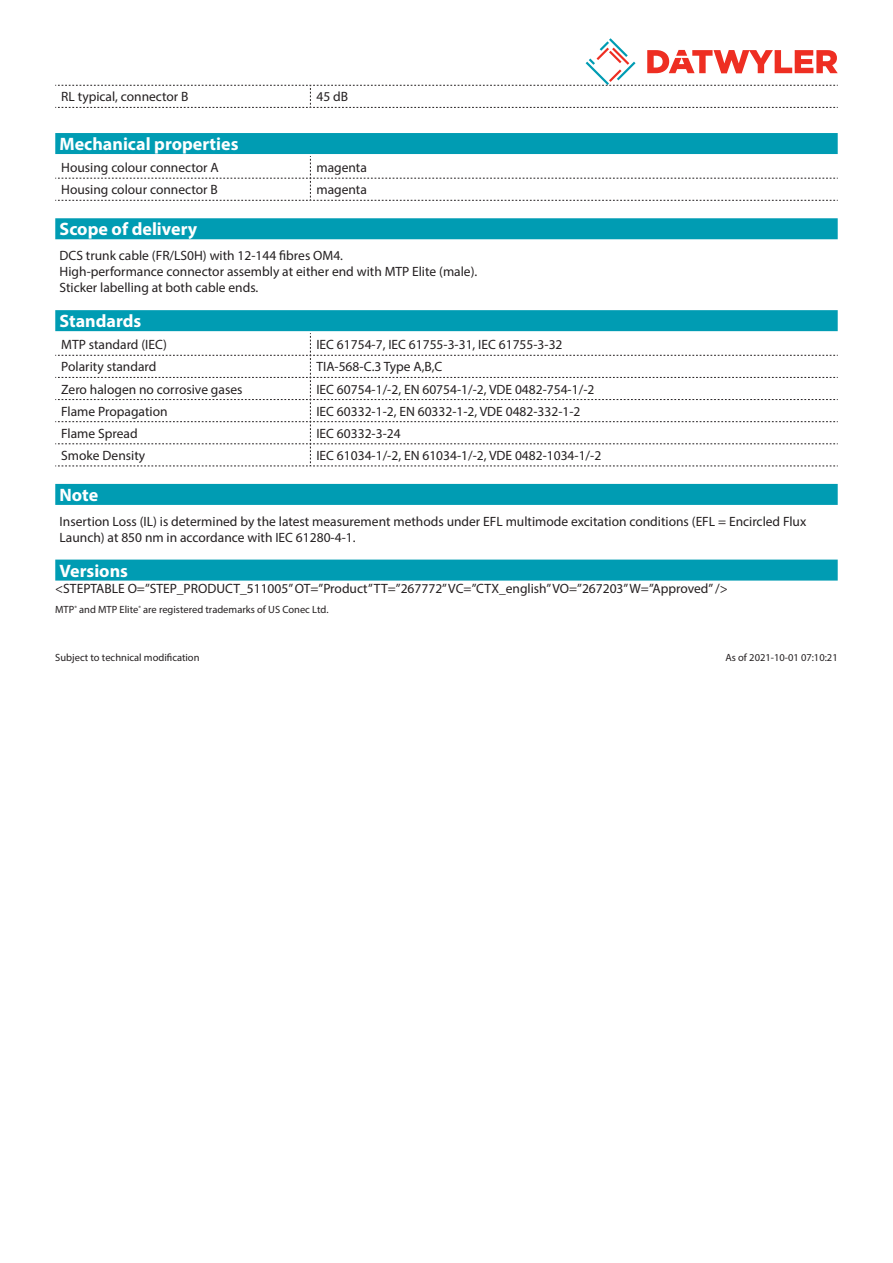
<style>
.page{position:relative;width:893px;height:1263px;background:#fff}
.page>*{position:absolute;margin:0;border:0;box-sizing:border-box;transform-origin:0 0}
.Standard_Head_Proper{font:700 18px "Myriad Pro";color:#fff}
.Standard_text{font:13.5px/16.2px "Myriad Pro";color:#231f20}
.myriad_light_propert{font:13.5px "Myriad Pro";color:#231f20}
.imagetext{font:10.5px "Myriad Pro";color:#231f20}
.Footnote{font:10.5px "Myriad Pro";color:#231f20}
</style>
<div class="page">
<div style="left:55px;top:310px;width:783px;height:21px;background:#009cb3"></div>
<svg style="left:55px;top:333px;width:783px;height:134px"></svg>
<div style="left:55px;top:484px;width:783px;height:21px;background:#009cb3"></div>
<div style="left:55px;top:133px;width:783px;height:21px;background:#009cb3"></div>
<svg style="left:55px;top:156px;width:783px;height:45px"></svg>
<div style="left:55px;top:560px;width:783px;height:21px;background:#009cb3"></div>
<div style="left:55px;top:218px;width:783px;height:21px;background:#009cb3"></div>
<svg style="left:55px;top:38px;width:783px;height:70px"></svg>
<p class="myriad_light_propert" style="left:61px;top:89px;width:129px">RL typical, connector B</p>
<p class="myriad_light_propert" style="left:316px;top:89px;width:33px">45 dB</p>
<p class="Standard_Head_Proper" style="left:60px;top:132px;width:180px">Mechanical properties</p>
<p class="myriad_light_propert" style="left:61px;top:159px;width:159px">Housing colour connector A</p>
<p class="myriad_light_propert" style="left:316px;top:159px;width:52px">magenta</p>
<p class="myriad_light_propert" style="left:61px;top:181px;width:158px">Housing colour connector B</p>
<p class="myriad_light_propert" style="left:316px;top:181px;width:52px">magenta</p>
<p class="Standard_Head_Proper" style="left:60px;top:217px;width:139px">Scope of delivery</p>
<p class="Standard_text" style="left:60px;top:247px;width:419px">DCS trunk cable (FR/LS0H) with 12-144 fibres OM4.<br>High-performance connector assembly at either end with MTP Elite (male).<br>Sticker labelling at both cable ends.</p>
<p class="Standard_Head_Proper" style="left:60px;top:309px;width:83px">Standards</p>
<p class="myriad_light_propert" style="left:61px;top:336px;width:107px">MTP standard (IEC)</p>
<p class="myriad_light_propert" style="left:316px;top:336px;width:248px">IEC 61754-7, IEC 61755-3-31, IEC 61755-3-32</p>
<p class="myriad_light_propert" style="left:61px;top:359px;width:97px">Polarity standard</p>
<p class="myriad_light_propert" style="left:316px;top:359px;width:127px">TIA-568-C.3 Type A,B,C</p>
<p class="myriad_light_propert" style="left:61px;top:381px;width:183px">Zero halogen no corrosive gases</p>
<p class="myriad_light_propert" style="left:316px;top:381px;width:279px">IEC 60754-1/-2, EN 60754-1/-2, VDE 0482-754-1/-2</p>
<p class="myriad_light_propert" style="left:61px;top:403px;width:108px">Flame Propagation</p>
<p class="myriad_light_propert" style="left:316px;top:403px;width:266px">IEC 60332-1-2, EN 60332-1-2, VDE 0482-332-1-2</p>
<p class="myriad_light_propert" style="left:61px;top:425px;width:78px">Flame Spread</p>
<p class="myriad_light_propert" style="left:316px;top:425px;width:86px">IEC 60332-3-24</p>
<p class="myriad_light_propert" style="left:61px;top:447px;width:86px">Smoke Density</p>
<p class="myriad_light_propert" style="left:316px;top:447px;width:286px">IEC 61034-1/-2, EN 61034-1/-2, VDE 0482-1034-1/-2</p>
<p class="Standard_Head_Proper" style="left:60px;top:483px;width:40px">Note</p>
<p class="Standard_text" style="left:60px;top:513px;width:748px">Insertion Loss (IL) is determined by the latest measurement methods under EFL multimode excitation conditions (EFL = Encircled Flux<br>Launch) at 850 nm in accordance with IEC 61280-4-1.</p>
<p class="Standard_Head_Proper" style="left:60px;top:559px;width:70px">Versions</p>
<p class="Standard_text" style="left:55px;top:580px;width:674px">&lt;STEPTABLE O=”STEP_PRODUCT_511005” OT=”Product” TT=”267772” VC=”CTX_english” VO=”267203” W=”Approved” /&gt;</p>
<p class="imagetext" style="left:55px;top:603px;width:275px">MTP<sup>®</sup> and MTP Elite<sup>®</sup> are registered trademarks of US Conec Ltd.</p>
<p class="Footnote" style="left:55px;top:650px;width:146px">Subject to technical modification</p>
<p class="Footnote" style="left:725px;top:650px;width:114px">As of 2021-10-01 07:10:21</p>
</div>
